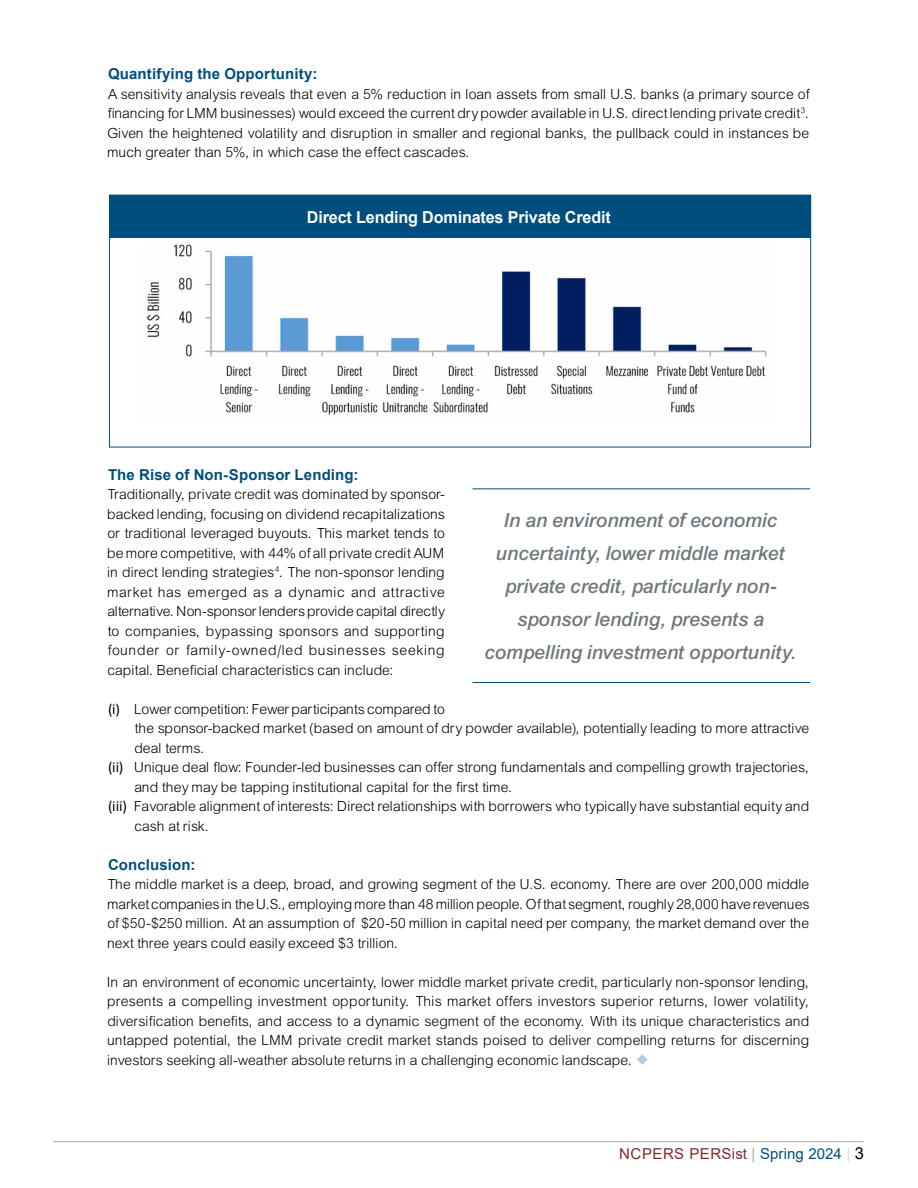
<style>
.page{position:relative;width:918px;height:1188px;background:#fff}
.page>*{position:absolute;margin:0;border:0;box-sizing:border-box;transform-origin:0 0}
.t1{font:21px/33px "Arial Mdm Itl";letter-spacing:-.005em;color:#70787f;text-align:center}
.t2{font:700 16.5px "Arial";letter-spacing:-.01em;color:#fff}
.t3{font:15px/19.5px "Arial Lgt";color:#000;text-align:justify}
.t4{font:700 15px "Arial";letter-spacing:.01em;color:#004e7d}
.t5{font:15px "Arial";letter-spacing:.015em;color:#832931}
.s1{font-family:"Calibri"}
.s2{font-family:"Monotype Sorts";color:#aed2dd}
.s3{color:#a2a9ad}
.s4{color:#004e7d}
.s5{color:#d5d7d8}
.s6{font-size:16.5px;color:#000}
</style>
<div class="page">
<hr style="left:53px;top:1141px;width:810px;height:1px;background:#a2a9ad">
<div style="left:109px;top:195px;width:702px;height:252px;background:#fff;border:1px solid #004e7d"></div>
<div style="left:109px;top:195px;width:702px;height:42px;background:#004e7d"></div>
<img style="left:146px;top:244px;width:621px;height:171px">
<hr style="left:472px;top:488px;width:338px;height:1px;background:#004e7d">
<hr style="left:472px;top:682px;width:338px;height:1px;background:#004e7d">
<p class="t4" style="left:108px;top:63px;width:211px">Quantifying the Opportunity:</p>
<p class="t3" style="left:108px;top:84px;width:704px">A sensitivity analysis reveals that even a 5% reduction in loan assets from small U.S. banks (a primary source of financing for LMM businesses) would exceed the current dry powder available in U.S. direct lending private credit<sup>3</sup>.<br>Given the heightened volatility and disruption in smaller and regional banks, the pullback could in instances be much greater than 5%, in which case the effect cascades.</p>
<p class="t2" style="left:307px;top:205px;width:305px">Direct Lending Dominates Private Credit</p>
<p class="t4" style="left:108px;top:464px;width:252px">The Rise of Non-Sponsor Lending:</p>
<p class="t3" style="left:108px;top:485px;width:339px">Traditionally, private credit was dominated by sponsor&shy;backed lending, focusing on dividend recapitalizations or traditional leveraged buyouts. This market tends to be more competitive, with 44% of all private credit AUM in direct lending strategies<sup>4</sup>. The non-sponsor lending market has emerged as a dynamic and attractive alternative. Non-sponsor lenders provide capital directly to companies, bypassing sponsors and supporting founder or family-owned/led businesses seeking capital. Beneficial characteristics can include:</p>
<p class="t3" style="left:108px;top:699px;width:339px"><span class="s1">(i)</span> Lower competition: Fewer participants compared to</p>
<p class="t3" style="left:135px;top:719px;width:676px">the sponsor-backed market (based on amount of dry powder available), potentially leading to more attractive</p>
<p class="t3" style="left:135px;top:738px;width:72px">deal terms.</p>
<p class="t3" style="left:108px;top:758px;width:703px"><span class="s1">(ii)</span> Unique deal flow: Founder-led businesses can offer strong fundamentals and compelling growth trajectories,</p>
<p class="t3" style="left:135px;top:777px;width:380px">and they may be tapping institutional capital for the first time.</p>
<p class="t3" style="left:108px;top:797px;width:703px"><span class="s1">(iii)</span> Favorable alignment of interests: Direct relationships with borrowers who typically have substantial equity and</p>
<p class="t3" style="left:135px;top:816px;width:76px">cash at risk.</p>
<p class="t4" style="left:108px;top:854px;width:89px">Conclusion:</p>
<p class="t3" style="left:108px;top:875px;width:704px">The middle market is a deep, broad, and growing segment of the U.S. economy. There are over 200,000 middle market companies in the U.S., employing more than 48 million people. Of that segment, roughly 28,000 have revenues of $50-$250 million. At an assumption of $20-50 million in capital need per company, the market demand over the next three years could easily exceed $3 trillion.</p>
<p class="t3" style="left:108px;top:972px;width:704px">In an environment of economic uncertainty, lower middle market private credit, particularly non-sponsor lending, presents a compelling investment opportunity. This market offers investors superior returns, lower volatility, diversification benefits, and access to a dynamic segment of the economy. With its unique characteristics and untapped potential, the LMM private credit market stands poised to deliver compelling returns for discerning investors seeking all-weather absolute returns in a challenging economic landscape. <span class="s2">u</span></p>
<h1 class="t1" style="left:485px;top:504px;width:313px">In an environment of economic uncertainty, lower middle market private credit, particularly non&shy;sponsor lending, presents a compelling investment opportunity.</h1>
<p class="t5" style="left:619px;top:1143px;width:246px">NCPERS PERSist <span class="s3">|</span> <span class="s4">Spring 2024</span> <span class="s5">|</span> <span class="s6">3</span></p>
</div>
